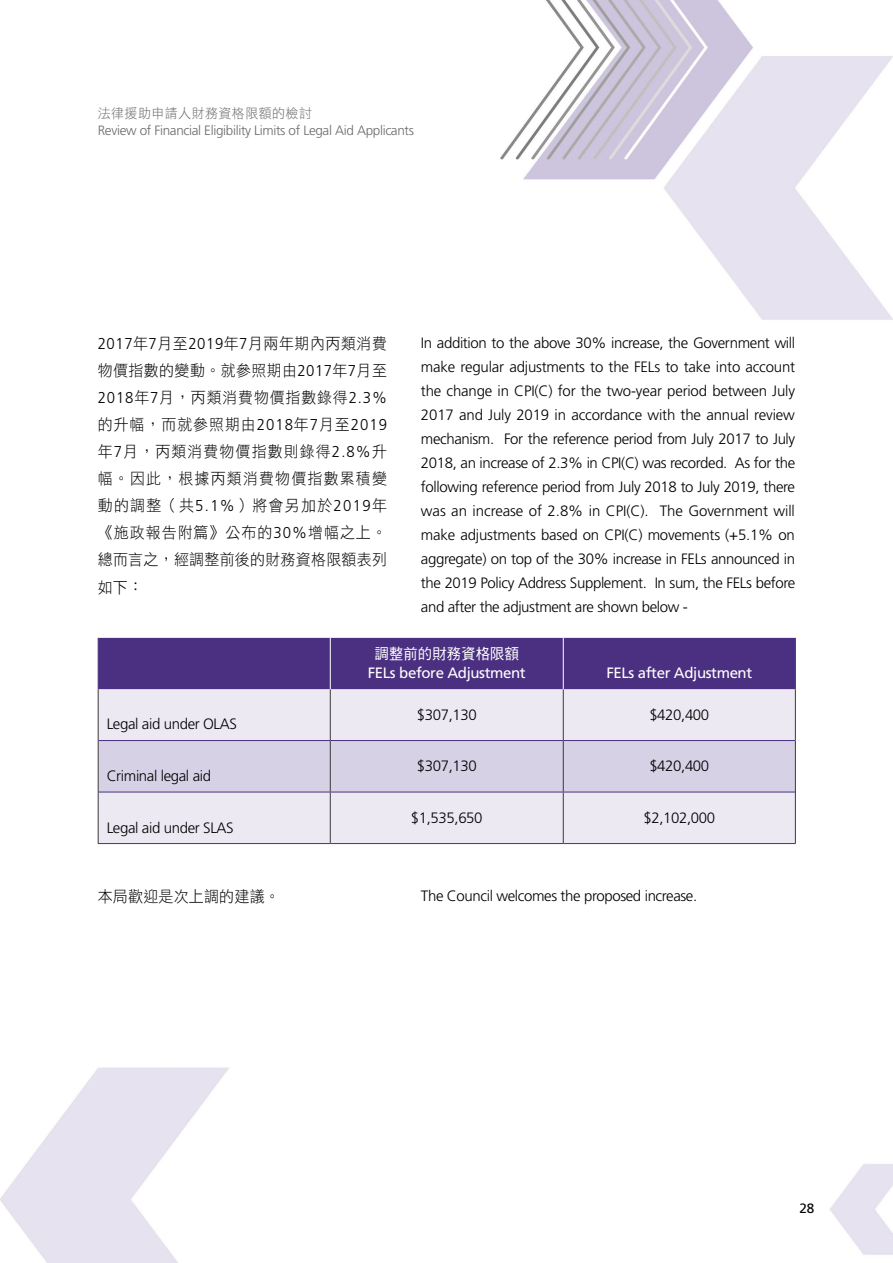
<style>
.page{position:relative;width:893px;height:1263px;background:#fff}
.page>*{position:absolute;margin:0;border:0;box-sizing:border-box;transform-origin:0 0}
.t1{font:15.75px/27px "DF Hei HK W3";letter-spacing:.02em;color:#000;text-align:justify;scale:.95 1}
.t2{font:300 15px/24px "Frutiger LT Std";letter-spacing:-.025em;color:#000;text-align:justify}
.t3{font:15px "Frutiger LT Std";letter-spacing:-.025em;color:#fff}
.t4{font:15px "DF Hei HK W5";letter-spacing:.015em;color:#fff;scale:.95 1}
.t5{font:300 13.5px "Frutiger LT Std";letter-spacing:-.025em;color:#696b6c}
.t6{font:13.5px "DF Hei HK W3";letter-spacing:.035em;color:#696b6c;scale:.96 1}
.t7{font:13.5px "Frutiger LT Std";color:#000}
.s1{font-family:"Frutiger LT Std";font-weight:300}
</style>
<div class="page">
<img style="left:0;top:0;width:893px;height:1263px">
<div style="left:99px;top:638px;width:696px;height:51px;background:#4b3081"></div>
<div style="left:99px;top:689px;width:696px;height:154px;background:#ece9f3"></div>
<div style="left:99px;top:741px;width:696px;height:51px;background:#d7d1e5"></div>
<hr style="left:330px;top:638px;width:1px;height:51px;background:#fff">
<hr style="left:563px;top:638px;width:1px;height:51px;background:#fff">
<hr style="left:98px;top:638px;width:1px;height:51px;background:#4b3081">
<hr style="left:795px;top:638px;width:1px;height:51px;background:#4b3081">
<hr style="left:98px;top:689px;width:1px;height:51px;background:#3b393a">
<hr style="left:330px;top:689px;width:1px;height:51px;background:#3b393a">
<hr style="left:563px;top:689px;width:1px;height:51px;background:#3b393a">
<hr style="left:795px;top:689px;width:1px;height:51px;background:#3b393a">
<hr style="left:98px;top:740px;width:1px;height:52px;background:#3b393a">
<hr style="left:330px;top:741px;width:1px;height:51px;background:#3b393a">
<hr style="left:795px;top:740px;width:1px;height:52px;background:#3b393a">
<hr style="left:98px;top:792px;width:1px;height:51px;background:#3b393a">
<hr style="left:330px;top:792px;width:1px;height:51px;background:#3b393a">
<hr style="left:563px;top:792px;width:1px;height:51px;background:#3b393a">
<hr style="left:795px;top:792px;width:1px;height:51px;background:#3b393a">
<hr style="left:99px;top:740px;width:231px;height:1px;background:#4b3081">
<hr style="left:330px;top:740px;width:233px;height:1px;background:#4b3081">
<hr style="left:563px;top:740px;width:232px;height:1px;background:#4b3081">
<hr style="left:99px;top:792px;width:231px;height:1px;background:#4b3081">
<hr style="left:330px;top:792px;width:233px;height:1px;background:#4b3081">
<hr style="left:563px;top:792px;width:232px;height:1px;background:#4b3081">
<hr style="left:98px;top:843px;width:232px;height:1px;background:#4b3081">
<hr style="left:330px;top:843px;width:233px;height:1px;background:#4b3081">
<hr style="left:563px;top:843px;width:233px;height:1px;background:#4b3081">
<hr style="left:563px;top:741px;width:1px;height:51px;background:#3b393a">
<p class="t6" style="left:98px;top:106px;width:225px">法律援助申請人財務資格限額的檢討</p>
<p class="t5" style="left:98px;top:123px;width:318px">Review of Financial Eligibility Limits of Legal Aid Applicants</p>
<p class="t1" style="left:98px;top:330px;width:306px"><span class="s1">2017</span>年<span class="s1">7</span>月至<span class="s1">2019</span>年<span class="s1">7</span>月兩年期內丙類消費物價指數的變動。就參照期由<span class="s1">2017</span>年<span class="s1">7</span>月至<span class="s1">2018</span>年<span class="s1">7</span>月，丙類消費物價指數錄得<span class="s1">2.3%</span>的升幅，而就參照期由<span class="s1">2018</span>年<span class="s1">7</span>月至<span class="s1">2019</span>年<span class="s1">7</span>月，丙類消費物價指數則錄得<span class="s1">2.8%</span>升幅。因此，根據丙類消費物價指數累積變動的調整（共<span class="s1">5.1%</span>）將會另加於<span class="s1">2019</span>年《施政報告附篇》公布的<span class="s1">30%</span>增幅之上。總而言之，經調整前後的財務資格限額表列如下：</p>
<p class="t2" style="left:421px;top:331px;width:376px">In addition to the above 30% increase, the Government will make regular adjustments to the FELs to take into account the change in CPI(C) for the two-year period between July 2017 and July 2019 in accordance with the annual review mechanism. For the reference period from July 2017 to July 2018, an increase of 2.3% in CPI(C) was recorded. As for the following reference period from July 2018 to July 2019, there was an increase of 2.8% in CPI(C). The Government will make adjustments based on CPI(C) movements (+5.1% on aggregate) on top of the 30% increase in FELs announced in the 2019 Policy Address Supplement. In sum, the FELs before and after the adjustment are shown below -</p>
<p class="t4" style="left:375px;top:646px;width:154px">調整前的財務資格限額</p>
<p class="t2" style="left:107px;top:712px;width:132px">Legal aid under OLAS</p>
<p class="t2" style="left:107px;top:764px;width:106px">Criminal legal aid</p>
<p class="t2" style="left:107px;top:815px;width:129px">Legal aid under SLAS</p>
<p class="t1" style="left:98px;top:883px;width:193px">本局歡迎是次上調的建議。</p>
<p class="t3" style="left:368px;top:664px;width:159px">FELs before Adjustment</p>
<p class="t3" style="left:606px;top:664px;width:147px">FELs after Adjustment</p>
<p class="t2" style="left:417px;top:703px;width:61px">$307,130</p>
<p class="t2" style="left:649px;top:703px;width:61px">$420,400</p>
<p class="t2" style="left:417px;top:754px;width:61px">$307,130</p>
<p class="t2" style="left:649px;top:754px;width:61px">$420,400</p>
<p class="t2" style="left:411px;top:806px;width:73px">$1,535,650</p>
<p class="t2" style="left:643px;top:806px;width:73px">$2,102,000</p>
<p class="t2" style="left:421px;top:884px;width:278px">The Council welcomes the proposed increase.</p>
<p class="t7" style="left:799px;top:1200px;width:17px">28</p>
</div>
